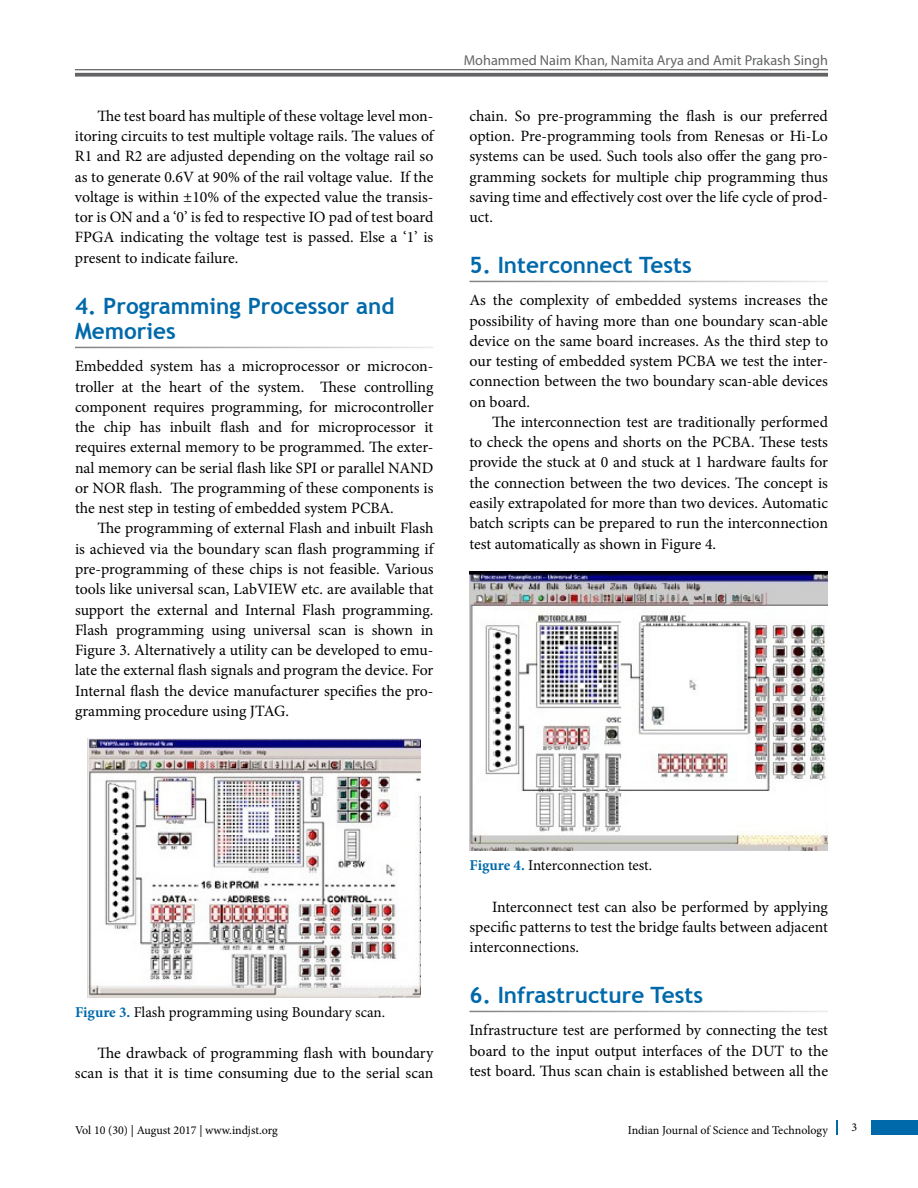
<style>
.page{position:relative;width:918px;height:1188px;background:#fff}
.page>*{position:absolute;margin:0;border:0;box-sizing:border-box;transform-origin:0 0}
.t1{font:700 22.5px/25.5px "Trebuchet MS";color:#0069aa}
.t2{font:15.75px/20.2px "Minion Pro";color:#000;text-align:justify}
.t3{font:15px "Minion Pro";color:#000}
.t4{font:14.25px "Myriad Pro";color:#636466}
.t5{font:12px "Minion Pro";color:#000}
.s1{font-weight:700;color:#0069aa}
</style>
<div class="page">
<div style="left:872px;top:1120px;width:46px;height:15px;background:#0069aa"></div>
<svg style="left:836px;top:1120px;width:1px;height:15px"></svg>
<hr style="left:75px;top:69px;width:753px;height:1px;background:#636466">
<svg style="left:75px;top:73px;width:753px;height:4px;background:#737375"></svg>
<img style="left:88px;top:739px;width:333px;height:259px">
<img style="left:470px;top:572px;width:358px;height:278px">
<p class="t2" style="left:75px;top:106px;width:360px;text-indent:23px">The test board has multiple of these voltage level mon&shy;itoring circuits to test multiple voltage rails. The values of R1 and R2 are adjusted depending on the voltage rail so as to generate 0.6V at 90% of the rail voltage value. If the voltage is within ±10% of the expected value the transis&shy;tor is ON and a ‘0’ is fed to respective IO pad of test board FPGA indicating the voltage test is passed. Else a ‘1’ is present to indicate failure.</p>
<h1 class="t1" style="left:75px;top:293px;width:321px">4. Programming Processor and<br>Memories</h1>
<p class="t2" style="left:75px;top:356px;width:360px">Embedded system has a microprocessor or microcon&shy;troller at the heart of the system. These controlling component requires programming, for microcontroller the chip has inbuilt flash and for microprocessor it requires external memory to be programmed. The exter&shy;nal memory can be serial flash like SPI or parallel NAND or NOR flash. The programming of these components is the nest step in testing of embedded system PCBA.</p>
<p class="t2" style="left:75px;top:518px;width:360px;text-indent:23px">The programming of external Flash and inbuilt Flash is achieved via the boundary scan flash programming if pre-programming of these chips is not feasible. Various tools like universal scan, LabVIEW etc. are available that support the external and Internal Flash programming.<br>Flash programming using universal scan is shown in Figure 3. Alternatively a utility can be developed to emu&shy;late the external flash signals and program the device. For Internal flash the device manufacturer specifies the pro&shy;gramming procedure using JTAG.</p>
<p class="t4" style="left:464px;top:51px;width:366px">Mohammed Naim Khan, Namita Arya and Amit Prakash Singh</p>
<p class="t2" style="left:470px;top:106px;width:360px">chain. So pre-programming the flash is our preferred option. Pre-programming tools from Renesas or Hi-Lo systems can be used. Such tools also offer the gang pro&shy;gramming sockets for multiple chip programming thus saving time and effectively cost over the life cycle of prod&shy;uct.</p>
<h1 class="t1" style="left:470px;top:252px;width:224px">5. Interconnect Tests</h1>
<p class="t2" style="left:470px;top:290px;width:360px">As the complexity of embedded systems increases the possibility of having more than one boundary scan-able device on the same board increases. As the third step to our testing of embedded system PCBA we test the inter&shy;connection between the two boundary scan-able devices on board.</p>
<p class="t2" style="left:470px;top:412px;width:360px;text-indent:23px">The interconnection test are traditionally performed to check the opens and shorts on the PCBA. These tests provide the stuck at 0 and stuck at 1 hardware faults for the connection between the two devices. The concept is easily extrapolated for more than two devices. Automatic batch scripts can be prepared to run the interconnection test automatically as shown in Figure 4.</p>
<p class="t3" style="left:75px;top:1002px;width:312px"><span class="s1">Figure 3.</span> Flash programming using Boundary scan.</p>
<p class="t2" style="left:75px;top:1043px;width:360px;text-align:right">The drawback of programming flash with boundary scan is that it is time consuming due to the serial scan</p>
<p class="t3" style="left:470px;top:855px;width:184px"><span class="s1">Figure 4.</span> Interconnection test.</p>
<p class="t2" style="left:469px;top:897px;width:360px;text-indent:23px">Interconnect test can also be performed by applying specific patterns to test the bridge faults between adjacent interconnections.</p>
<h1 class="t1" style="left:470px;top:982px;width:235px">6. Infrastructure Tests</h1>
<p class="t2" style="left:470px;top:1020px;width:360px">Infrastructure test are performed by connecting the test board to the input output interfaces of the DUT to the test board. Thus scan chain is established between all the</p>
<p class="t5" style="left:75px;top:1123px;width:204px">Vol 10 (30) | August 2017 | www.indjst.org</p>
<p class="t5" style="left:851px;top:1119px;width:7px">3</p>
<p class="t5" style="left:628px;top:1123px;width:202px">Indian Journal of Science and Technology</p>
</div>
